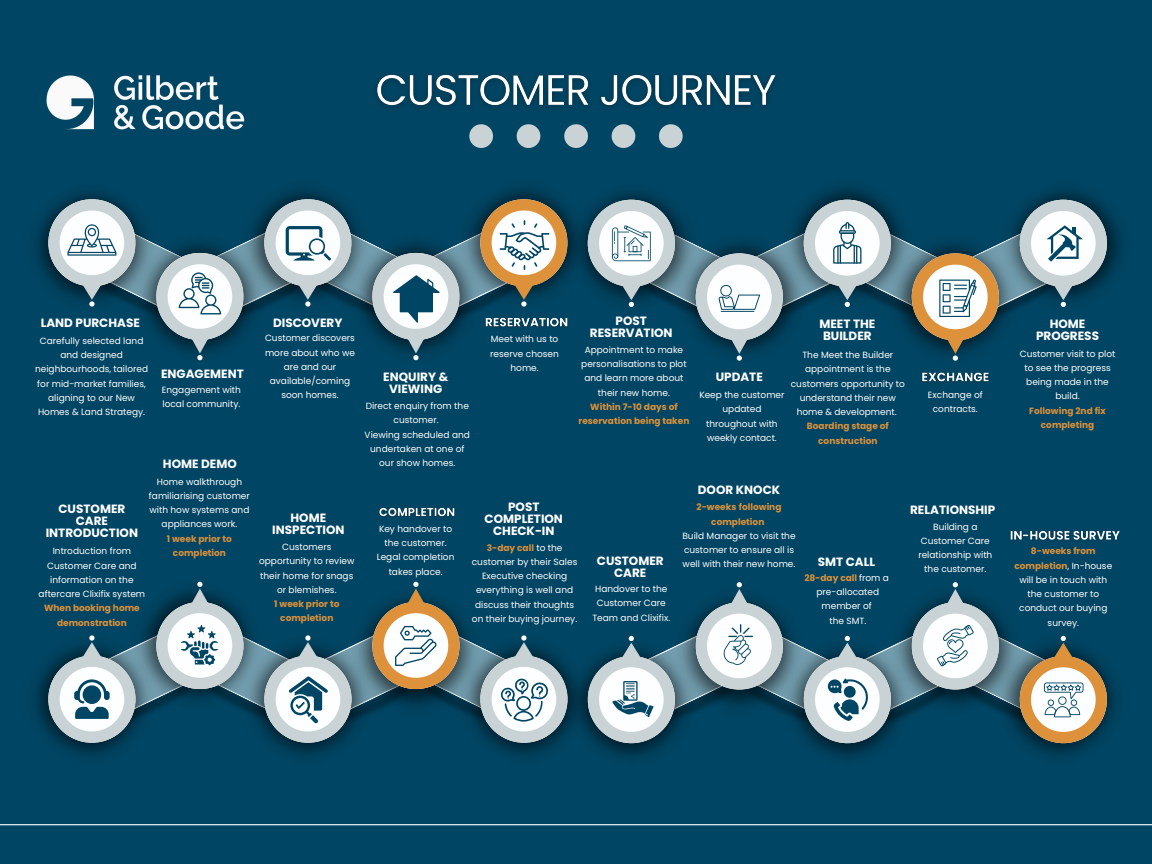
<style>
.page{position:relative;width:1152px;height:864px;background:#004563}
.page>*{position:absolute;margin:0;border:0;box-sizing:border-box;transform-origin:0 0}
.t1{font:700 12px/12px "Poppins";color:#fff;text-align:center}
.t2{font:700 12px "Poppins";color:#fcfeff}
.t3{font:9px/14.2px "Poppins";color:#fff;text-align:center}
.t4{font:700 9px/14.2px "Poppins";color:#dc913a;text-align:center}
.s1{font-weight:700;color:#dc913a}
.s2{font-weight:400;color:#fff}
</style>
<div class="page">
<img style="left:815px;top:188px;width:66px;height:12px">
<img style="left:568px;top:192px;width:92px;height:92px">
<img style="left:1036px;top:190px;width:85px;height:91px">
<img style="left:812px;top:743px;width:70px;height:14px">
<img style="left:1028px;top:674px;width:87px;height:81px">
<img style="left:596px;top:743px;width:70px;height:14px">
<img style="left:491px;top:669px;width:97px;height:86px">
<img style="left:35px;top:665px;width:87px;height:90px">
<svg style="left:588px;top:200px;width:518px;height:161px"></svg>
<svg style="left:588px;top:582px;width:519px;height:161px"></svg>
<hr style="left:0;top:824px;width:1152px;height:1px;background:#fff">
<svg style="left:49px;top:582px;width:519px;height:161px"></svg>
<svg style="left:48px;top:199px;width:519px;height:161px"></svg>
<svg style="left:469px;top:124px;width:214px;height:24px"></svg>
<img style="left:46px;top:75px;width:199px;height:55px">
<img style="left:377px;top:74px;width:399px;height:33px">
<img style="left:481px;top:314px;width:87px;height:18px">
<img style="left:922px;top:372px;width:67px;height:10px">
<img style="left:379px;top:507px;width:76px;height:10px">
<img style="left:1010px;top:530px;width:110px;height:10px">
<p class="t1" style="left:590px;top:315px;width:84px">POST<br>RESERVATION</p>
<p class="t1" style="left:41px;top:317px;width:101px">LAND PURCHASE</p>
<p class="t1" style="left:273px;top:317px;width:71px">DISCOVERY</p>
<p class="t1" style="left:819px;top:318px;width:57px">MEET THE<br>BUILDER</p>
<p class="t3" style="left:35px;top:334px;width:115px">Carefully selected land and designed neighbourhoods, tailored for mid-market families, aligning to our New<br>Homes &amp; Land Strategy.</p>
<p class="t3" style="left:265px;top:331px;width:92px">Customer discovers more about who we are and our available/coming soon homes.</p>
<p class="t3" style="left:490px;top:332px;width:70px">Meet with us to reserve chosen home.</p>
<p class="t3" style="left:581px;top:343px;width:107px">Appointment to make personalisations to plot and learn more about their new home.</p>
<p class="t4" style="left:579px;top:400px;width:112px">Within 7-10 days of reservation being taken</p>
<p class="t3" style="left:791px;top:348px;width:116px">The Meet the Builder appointment is the customers opportunity to understand their new home &amp; development.</p>
<p class="t4" style="left:807px;top:419px;width:83px">Boarding stage of construction</p>
<p class="t1" style="left:161px;top:368px;width:84px">ENGAGEMENT</p>
<p class="t1" style="left:383px;top:370px;width:66px">ENQUIRY &amp;<br>VIEWING</p>
<p class="t1" style="left:716px;top:371px;width:49px">UPDATE</p>
<h2 class="t3" style="left:162px;top:383px;width:81px;text-align:left">Engagement with local community.</h2>
<h2 class="t3" style="left:928px;top:388px;width:56px">Exchange of contracts.</h2>
<h2 class="t3" style="left:699px;top:388px;width:87px">Keep the customer updated throughout with weekly contact.</h2>
<h2 class="t3" style="left:366px;top:399px;width:105px">Direct enquiry from the customer.</h2>
<h2 class="t3" style="left:365px;top:427px;width:107px">Viewing scheduled and undertaken at one of our show homes.</h2>
<p class="t2" style="left:163px;top:455px;width:75px">HOME DEMO</p>
<h2 class="t3" style="left:149px;top:474px;width:102px">Home walkthrough familiarising customer with how systems and appliances work.</h2>
<h2 class="t4" style="left:167px;top:531px;width:67px">1 week prior to completion</h2>
<p class="t1" style="left:698px;top:483px;width:84px">DOOR KNOCK</p>
<p class="t4" style="left:697px;top:500px;width:86px">2-weeks following completion</p>
<h2 class="t3" style="left:682px;top:529px;width:115px;text-align:left">Build Manager to visit the customer to ensure all is well with their new home.</h2>
<p class="t1" style="left:485px;top:501px;width:80px">POST<br>COMPLETION<br>CHECK-IN</p>
<p class="t3" style="left:472px;top:540px;width:107px"><span class="s1">3-day call</span> to the customer by their Sales<br>Executive checking everything is well and discuss their thoughts on their buying journey.</p>
<h2 class="t1" style="left:46px;top:502px;width:94px">CUSTOMER<br>CARE<br>INTRODUCTION</h2>
<h2 class="t3" style="left:39px;top:544px;width:108px">Introduction from<br>Customer Care and information on the aftercare Clixifix system</h2>
<p class="t4" style="left:44px;top:601px;width:97px">When booking home demonstration</p>
<p class="t1" style="left:910px;top:504px;width:87px">RELATIONSHIP</p>
<p class="t3" style="left:918px;top:519px;width:76px">Building a<br>Customer Care relationship with the customer.</p>
<p class="t1" style="left:272px;top:511px;width:74px">HOME<br>INSPECTION</p>
<p class="t3" style="left:259px;top:540px;width:97px">Customers opportunity to review their home for snags or blemishes.</p>
<p class="t4" style="left:274px;top:597px;width:67px">1 week prior to completion</p>
<p class="t3" style="left:377px;top:522px;width:79px">Key handover to the customer.<br>Legal completion takes place.</p>
<p class="t1" style="left:597px;top:555px;width:68px">CUSTOMER<br>CARE</p>
<p class="t3" style="left:592px;top:582px;width:79px">Handover to the<br>Customer Care<br>Team and Clixifix.</p>
<h2 class="t2" style="left:818px;top:553px;width:59px">SMT CALL</h2>
<p class="t4" style="left:804px;top:571px;width:86px">28-day call <span class="s2">from a</span></p>
<p class="t3" style="left:817px;top:585px;width:64px">pre-allocated member of</p>
<p class="t3" style="left:829px;top:613px;width:38px">the SMT.</p>
<p class="t1" style="left:1036px;top:318px;width:64px">HOME<br>PROGRESS</p>
<p class="t3" style="left:1020px;top:346px;width:97px">Customer visit to plot to see the progress being made in the build.</p>
<p class="t4" style="left:1029px;top:403px;width:78px">Following 2nd fix completing</p>
<p class="t3" style="left:1014px;top:544px;width:99px"><span class="s1">8-weeks from completion</span>, In-house will be in touch with the customer to conduct our buying survey.</p>
</div>
